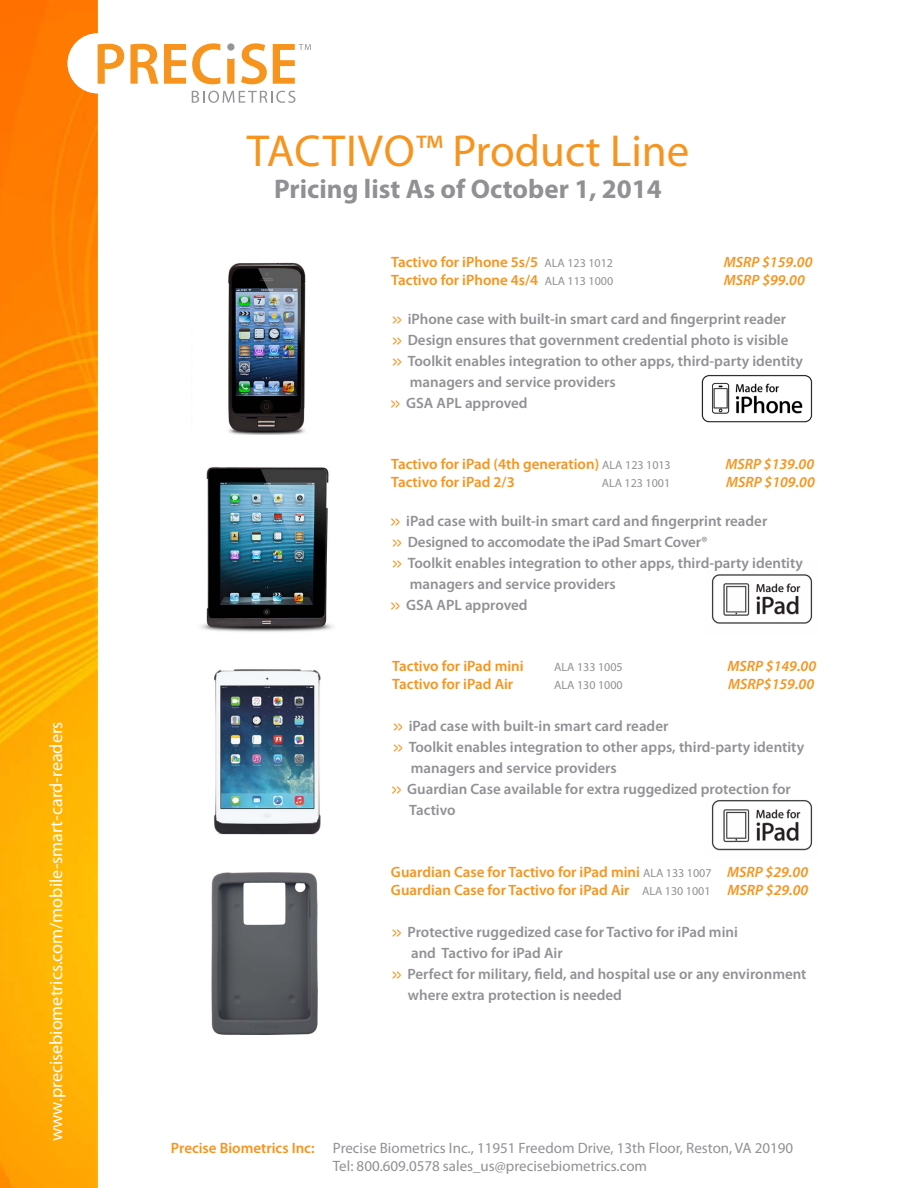
<style>
.page{position:relative;width:918px;height:1188px;background:#fff}
.page>*{position:absolute;margin:0;border:0;box-sizing:border-box;transform-origin:0 0}
.t1{font:45px "Myriad Pro";color:#f7941e}
.t2{font:700 27px "Myriad Pro";color:#919195}
.t3{font:18px "Myriad Pro";color:#fff}
.t4{font:600 15px "Myriad Pro";color:#919195}
.t5{font:600 15px/18px "Myriad Pro";color:#f7941e}
.t6{font:15px/18px "Myriad Pro";color:#919195}
.t7{font:italic 600 15px "Myriad Pro";color:#f7941e}
.t8{font:12px "Myriad Pro";color:#919195}
.s1{font-weight:400;font-size:12px;color:#919195}
.s2{font-weight:700;color:#f7941e}
.s3{font-style:italic}
.s4{font-weight:600;color:#f7941e}
</style>
<div class="page">
<img style="left:0;top:0;width:98px;height:1188px">
<div style="left:68px;top:33px;width:60px;height:60px;background:#fff;border-radius:50%"></div>
<svg style="left:98px;top:44px;width:26px;height:40px"></svg>
<svg style="left:130px;top:44px;width:56px;height:40px"></svg>
<svg style="left:241px;top:43px;width:26px;height:41px"></svg>
<svg style="left:227px;top:58px;width:8px;height:26px"></svg>
<div style="left:227px;top:43px;width:8px;height:8px;background:#939598;border-radius:50%"></div>
<svg style="left:192px;top:43px;width:28px;height:41px"></svg>
<svg style="left:192px;top:91px;width:103px;height:12px"></svg>
<svg style="left:273px;top:44px;width:38px;height:40px"></svg>
<img style="left:228px;top:262px;width:78px;height:173px">
<img style="left:201px;top:467px;width:132px;height:165px">
<img style="left:214px;top:669px;width:107px;height:166px">
<img style="left:211px;top:873px;width:107px;height:162px">
<img style="left:701px;top:375px;width:112px;height:48px">
<img style="left:711px;top:574px;width:102px;height:50px">
<img style="left:711px;top:800px;width:102px;height:51px">
<p class="t3" style="left:45px;top:1141px;width:422px;rotate:-90deg">www.precisebiometrics.com/mobile-smart-card-readers</p>
<h1 class="t1" style="left:247px;top:123px;width:444px">Tactivo™ Product Line</h1>
<h2 class="t2" style="left:274px;top:171px;width:389px">Pricing list As of October 1, 2014</h2>
<p class="t5" style="left:391px;top:253px;width:223px">Tactivo for iPhone 5s/5 <span class="s1">ALA 123 1012</span></p>
<p class="t7" style="left:724px;top:253px;width:90px">MSRP $159.00</p>
<p class="t5" style="left:391px;top:271px;width:224px">Tactivo for iPhone 4s/4 <span class="s1">ALA 113 1000</span></p>
<p class="t7" style="left:724px;top:271px;width:82px">MSRP $99.00</p>
<p class="t4" style="left:393px;top:310px;width:395px"><span class="s2">&gt;&gt;</span> iPhone case with built-in smart card and fingerprint reader</p>
<p class="t4" style="left:393px;top:331px;width:397px"><span class="s2">&gt;&gt;</span> Design ensures that government credential photo is visible</p>
<p class="t4" style="left:393px;top:352px;width:412px"><span class="s2">&gt;&gt;</span> Toolkit enables integration to other apps, third-party identity</p>
<p class="t4" style="left:410px;top:373px;width:207px">managers and service providers</p>
<p class="t4" style="left:391px;top:394px;width:138px"><span class="s2">&gt;&gt;</span> GSA APL approved</p>
<p class="t5" style="left:391px;top:454px;width:281px">Tactivo for iPad (4th generation) <span class="s1">ALA 123 1013</span></p>
<p class="t7" style="left:725px;top:454px;width:90px">MSRP $139.00</p>
<p class="t5" style="left:391px;top:472px;width:125px">Tactivo for iPad 2/3</p>
<p class="t8" style="left:602px;top:475px;width:70px">ALA 123 1001</p>
<p class="t7" style="left:726px;top:472px;width:90px">MSRP $109.00</p>
<p class="t4" style="left:391px;top:511px;width:378px"><span class="s2">&gt;&gt;</span> iPad case with built-in smart card and fingerprint reader</p>
<p class="t4" style="left:393px;top:532px;width:317px"><span class="s2">&gt;&gt;</span> Designed to accomodate the iPad Smart Cover®</p>
<p class="t4" style="left:393px;top:553px;width:412px"><span class="s2">&gt;&gt;</span> Toolkit enables integration to other apps, third-party identity</p>
<p class="t4" style="left:410px;top:574px;width:207px">managers and service providers</p>
<p class="t4" style="left:391px;top:595px;width:138px"><span class="s2">&gt;&gt;</span> GSA APL approved</p>
<p class="t5" style="left:392px;top:657px;width:133px">Tactivo for iPad mini</p>
<p class="t8" style="left:554px;top:660px;width:70px">ALA 133 1005</p>
<p class="t7" style="left:727px;top:657px;width:90px">MSRP $149.00</p>
<p class="t5" style="left:392px;top:675px;width:123px">Tactivo for iPad Air</p>
<p class="t8" style="left:554px;top:678px;width:70px">ALA 130 1000</p>
<p class="t7" style="left:728px;top:675px;width:88px">MSRP$159.00</p>
<p class="t4" style="left:394px;top:717px;width:276px"><span class="s2">&gt;&gt;</span> iPad case with built-in smart card reader</p>
<p class="t4" style="left:394px;top:738px;width:412px"><span class="s2">&gt;&gt;</span> Toolkit enables integration to other apps, third-party identity</p>
<p class="t4" style="left:411px;top:759px;width:207px">managers and service providers</p>
<p class="t4" style="left:392px;top:780px;width:400px"><span class="s2">&gt;&gt;</span> Guardian Case available for extra ruggedized protection for</p>
<p class="t4" style="left:409px;top:801px;width:48px">Tactivo</p>
<p class="t5" style="left:391px;top:862px;width:419px">Guardian Case for Tactivo for iPad mini <span class="s1">ALA 133 1007</span> <span class="s3">MSRP $29.00<br></span>Guardian Case for Tactivo for iPad Air <span class="s1">ALA 130 1001</span> <span class="s3">MSRP $29.00</span></p>
<p class="t4" style="left:392px;top:922px;width:347px"><span class="s2">&gt;&gt;</span> Protective ruggedized case for Tactivo for iPad mini</p>
<p class="t4" style="left:411px;top:943px;width:153px">and Tactivo for iPad Air</p>
<p class="t4" style="left:392px;top:964px;width:416px"><span class="s2">&gt;&gt;</span> Perfect for military, field, and hospital use or any environment</p>
<p class="t4" style="left:408px;top:985px;width:216px">where extra protection is needed</p>
<p class="t6" style="left:333px;top:1138px;width:462px;text-indent:-162px"><span class="s4">Precise Biometrics Inc:</span> Precise Biometrics I nc., 11951 Freedom Drive, 13th Floor, Reston, VA 20190<br>Tel: 800.609.0578 sales_us@precisebiometrics.com</p>
</div>
